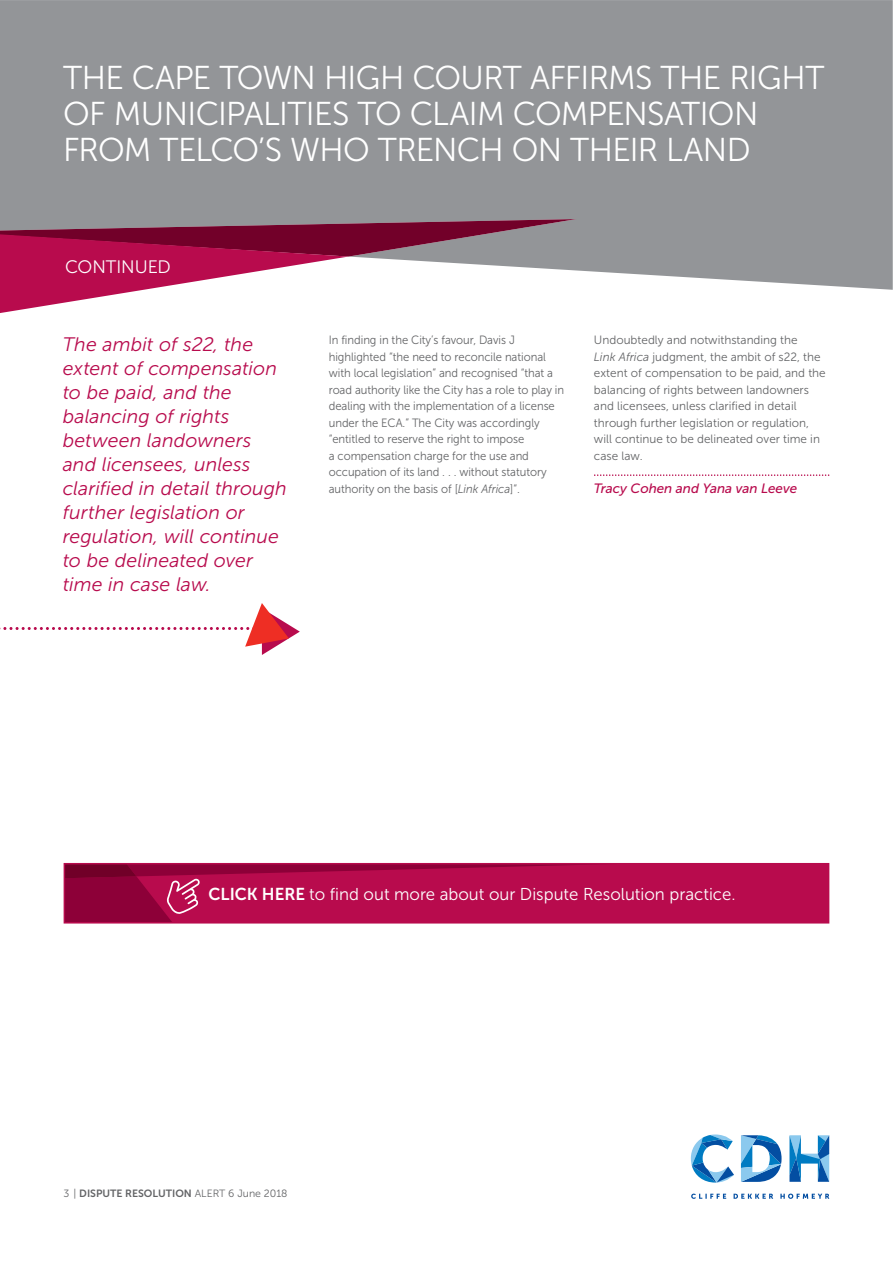
<style>
.page{position:relative;width:893px;height:1263px;background:#fff}
.page>*{position:absolute;margin:0;border:0;box-sizing:border-box;transform-origin:0 0}
.t1{font:33px/36px "Museo Sans 300";letter-spacing:-.02em;color:#fff}
.t2{font:italic 19.5px/24px "Museo Sans 300";letter-spacing:.005em;color:#b80b4d}
.t3{font:18px "Museo Sans 300";letter-spacing:-.005em;color:#fff}
.t4{font:17.1px "Museo Sans 300";color:#fff}
.t5{font:italic 13.5px "Museo Sans 500";color:#b80b4d}
.t6{font:12px/16.5px "Museo Sans 300";letter-spacing:-.005em;color:#636466;scale:.94 1}
.t7{font:12px/16.5px "Museo Sans 300";letter-spacing:-.005em;color:#636466}
.t8{font:10.5px "Museo Sans 700";color:#636466}
.s1{font-style:italic}
.s2{font-family:"Museo Sans 700"}
.s3{font-family:"Museo Sans 300"}
</style>
<div class="page">
<svg style="left:691px;top:1194px;width:138px;height:5px"></svg>
<svg style="left:789px;top:1135px;width:40px;height:47px"></svg>
<svg style="left:691px;top:1135px;width:43px;height:48px"></svg>
<svg style="left:741px;top:1135px;width:40px;height:47px"></svg>
<div style="left:0;top:0;width:892px;height:290px;background:#939598"></div>
<svg style="left:0;top:217px;width:576px;height:96px"></svg>
<svg style="left:594px;top:474px;width:235px;height:2px"></svg>
<svg style="left:0;top:603px;width:300px;height:52px"></svg>
<div style="left:64px;top:863px;width:765px;height:61px;background:#b80b4d"></div>
<svg style="left:64px;top:864px;width:563px;height:59px;background:#ad0a49"></svg>
<h1 class="t1" style="left:63px;top:63px;width:762px">THE CAPE TOWN HIGH COURT AFFIRMS THE RIGHT<br>OF MUNICIPALITIES TO CLAIM COMPENSATION<br>FROM TELCO’S WHO TRENCH ON THEIR LAND</h1>
<h3 class="t3" style="left:65px;top:260px;width:107px">CONTINUED</h3>
<p class="t2" style="left:63px;top:334px;width:226px">The ambit of s22, the extent of compensation to be paid, and the balancing of rights between landowners and licensees, unless clarified in detail through further legislation or regulation, will continue to be delineated over time in case law.</p>
<p class="t6" style="left:329px;top:333px;width:252px">In finding in the City’s favour, Davis J highlighted “the need to reconcile national with local legislation” and recognised “that a road authority like the City has a role to play in dealing with the implementation of a license under the ECA.” The City was accordingly “entitled to reserve the right to impose<br>a compensation charge for the use and occupation of its land . . . without statutory authority on the basis of [<span class="s1">Link Africa</span>]”.</p>
<p class="t7" style="left:594px;top:333px;width:233px">Undoubtedly and notwithstanding the<br><span class="s1">Link Africa</span> judgment, the ambit of s22, the extent of compensation to be paid, and the balancing of rights between landowners and licensees, unless clarified in detail through further legislation or regulation, will continue to be delineated over time in case law.</p>
<p class="t5" style="left:594px;top:483px;width:205px">Tracy Cohen and Yana van Leeve</p>
<h3 class="t4" style="left:208px;top:888px;width:528px"><span class="s2">CLICK HERE</span> to find out more about our Dispute Resolution practice.</h3>
<p class="t8" style="left:64px;top:1189px;width:225px"><span class="s3">3 |</span> DISPUTE RESOLUTION <span class="s3">ALERT 6 June 2018</span></p>
</div>
